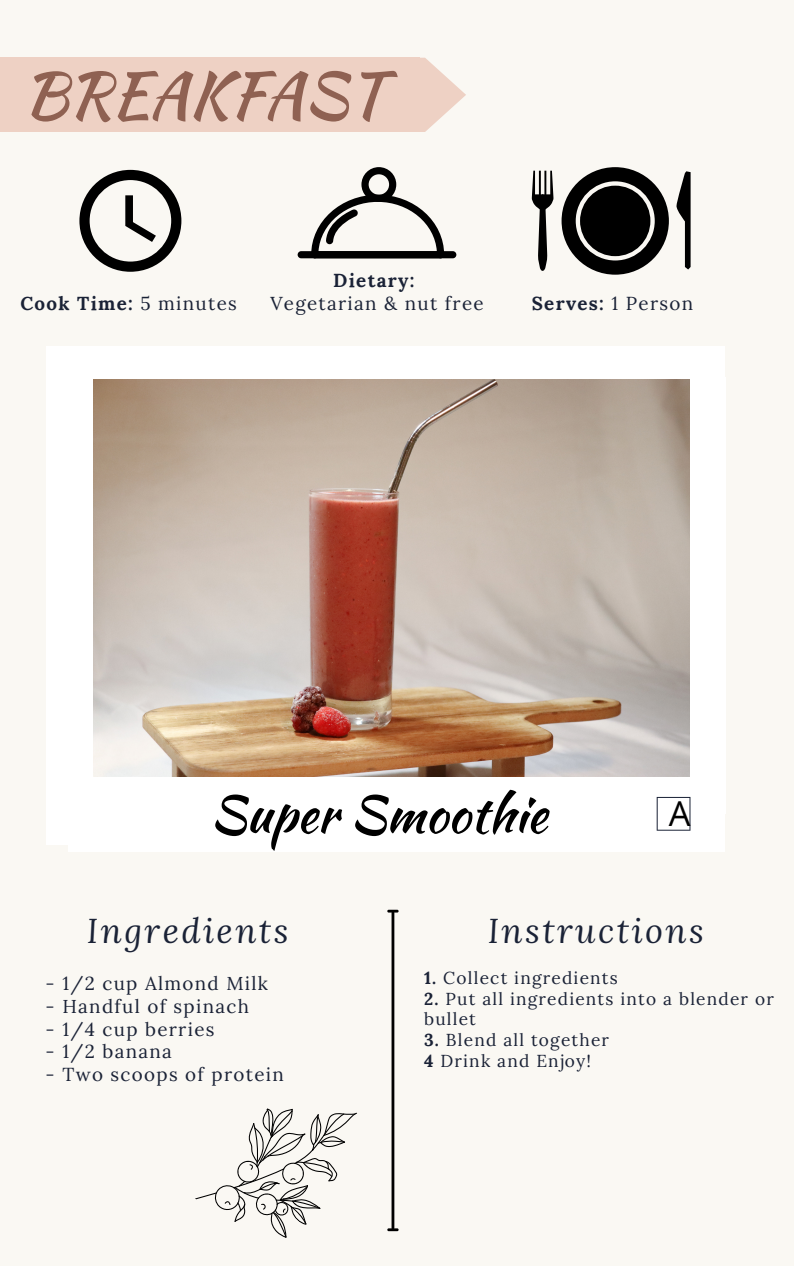
<style>
.page{position:relative;width:794px;height:1266px;background:#fff}
.page>*{position:absolute;margin:0;border:0;box-sizing:border-box;transform-origin:0 0}
.t1{font:62.25px "Kaushan Script";color:#8f6152}
.t2{font:51px "Kaushan Script";color:#000}
.t3{font:italic 34.35px "Lora";letter-spacing:.07em;color:#1a2236}
.t4{font:34.35px "Open Sans";color:#000}
.t5{font:18.75px "Lora";letter-spacing:.07em;color:#1a2236}
.t6{font:700 18.75px "Lora";letter-spacing:.07em;color:#1a2236}
.t7{font:17.25px/20.9px "Lora";letter-spacing:.07em;color:#1a2236}
.s1{font-weight:400}
.s2{font-weight:700}
</style>
<div class="page">
<div style="left:0;top:0;width:793px;height:1266px;background:#faf8f3"></div>
<svg style="left:419px;top:58px;width:47px;height:74px"></svg>
<div style="left:0;top:58px;width:419px;height:74px;background:#eed1c4"></div>
<svg style="left:79px;top:170px;width:102px;height:102px"></svg>
<div style="left:561px;top:167px;width:107px;height:108px;background:#000;border-radius:50%"></div>
<svg style="left:575px;top:181px;width:79px;height:79px"></svg>
<div style="left:579px;top:186px;width:71px;height:70px;background:#000;border-radius:50%"></div>
<svg style="left:676px;top:171px;width:14px;height:98px"></svg>
<svg style="left:531px;top:171px;width:22px;height:100px"></svg>
<div style="left:436px;top:251px;width:20px;height:7px;background:#000;border-radius:4px"></div>
<div style="left:297px;top:251px;width:21px;height:7px;background:#000;border-radius:4px"></div>
<svg style="left:311px;top:167px;width:133px;height:91px"></svg>
<div style="left:46px;top:346px;width:65px;height:498px;background:#fff"></div>
<div style="left:69px;top:776px;width:655px;height:76px;background:#fff"></div>
<div style="left:682px;top:377px;width:43px;height:436px;background:#fff"></div>
<div style="left:69px;top:346px;width:655px;height:50px;background:#fff"></div>
<svg style="left:656px;top:797px;width:34px;height:33px"></svg>
<hr style="left:391px;top:912px;width:3px;height:316px;background:#000">
<svg style="left:387px;top:909px;width:11px;height:3px"></svg>
<svg style="left:387px;top:1228px;width:11px;height:3px"></svg>
<svg style="left:195px;top:1108px;width:162px;height:130px"></svg>
<img style="left:94px;top:380px;width:595px;height:397px">
<p class="t1" style="left:23px;top:49px;width:363px">BREAKFAST</p>
<p class="t6" style="left:333px;top:269px;width:83px">Dietary:</p>
<p class="t5" style="left:270px;top:291px;width:215px">Vegetarian &amp; nut free</p>
<p class="t6" style="left:20px;top:291px;width:218px">Cook Time: <span class="s1">5 minutes</span></p>
<p class="t6" style="left:531px;top:291px;width:163px">Serves: <span class="s1">1 Person</span></p>
<p class="t2" style="left:210px;top:777px;width:338px">Super Smoothie</p>
<p class="t4" style="left:668px;top:789px;width:23px">A</p>
<p class="t3" style="left:87px;top:907px;width:203px">Ingredients</p>
<p class="t3" style="left:487px;top:907px;width:217px">Instructions</p>
<p class="t7" style="left:424px;top:967px;width:195px"><span class="s2">1.</span> Collect ingredients</p>
<p class="t7" style="left:424px;top:988px;width:351px"><span class="s2">2.</span> Put all ingredients into a blender or bullet</p>
<p class="t7" style="left:424px;top:1029px;width:186px"><span class="s2">3.</span> Blend all together</p>
<p class="t7" style="left:424px;top:1050px;width:168px"><span class="s2">4</span> Drink and Enjoy!</p>
<p class="t5" style="left:46px;top:971px;width:224px">- 1/2 cup Almond Milk</p>
<p class="t5" style="left:46px;top:994px;width:205px">- Handful of spinach</p>
<p class="t5" style="left:46px;top:1016px;width:170px">- 1/4 cup berries</p>
<p class="t5" style="left:46px;top:1039px;width:128px">- 1/2 banana</p>
<p class="t5" style="left:46px;top:1061px;width:239px">- Two scoops of protein</p>
</div>
